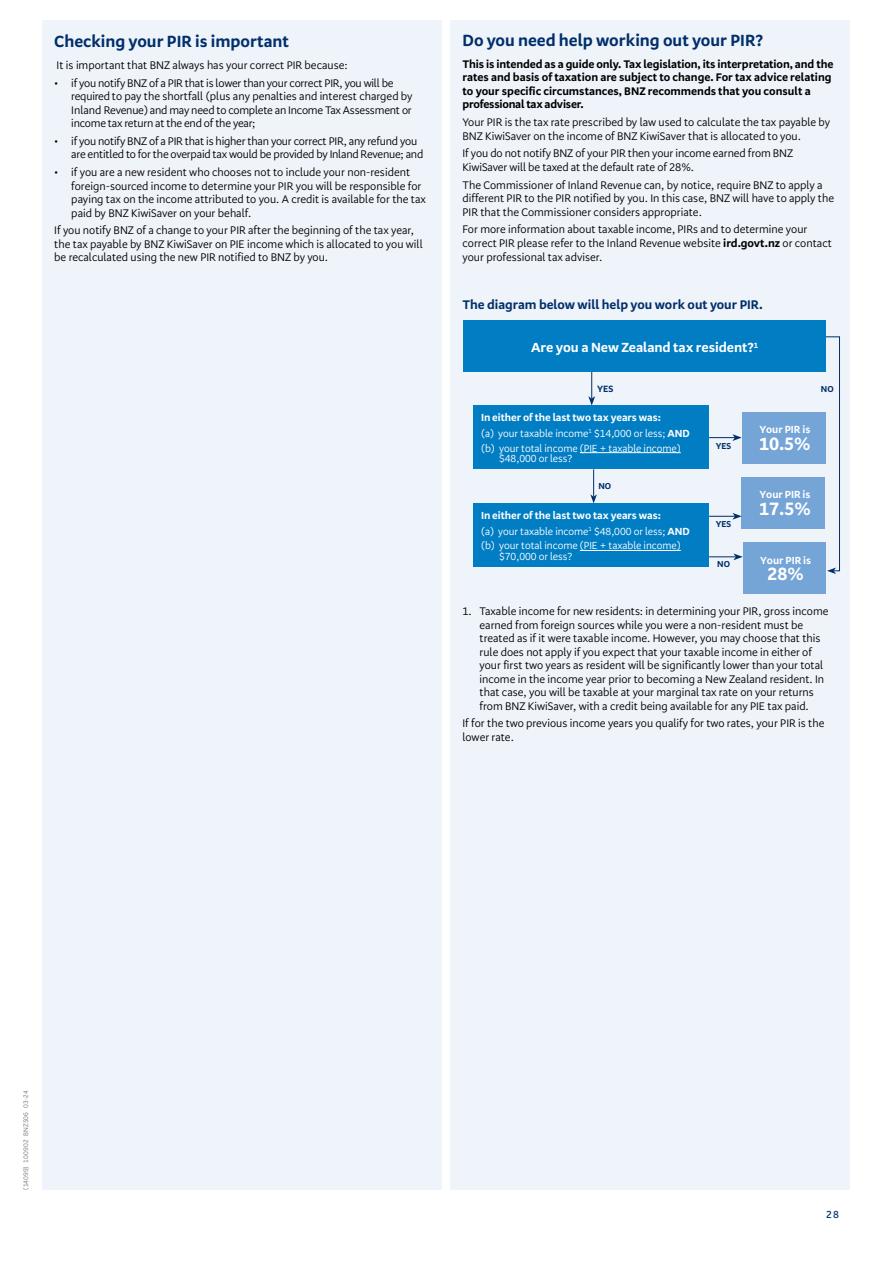
<style>
.page{position:relative;width:893px;height:1263px;background:#fff}
.page>*{position:absolute;margin:0;border:0;box-sizing:border-box;transform-origin:0 0}
.t1{font:700 18.3px "Serrano Pro";color:#fff}
.t2{font:700 18.15px "Serrano Pro";color:#fff}
.t3{font:700 16.5px "Serrano Pro";color:#002f6b}
.t4{font:700 13.5px "Serrano Pro";letter-spacing:-.005em;color:#fff}
.t5{font:700 12.75px "Serrano Pro";color:#002f6b}
.t6{font:11.25px/13.5px "Serrano Pro";color:#000}
.t7{font:11.25px/13.5px "Serrano Pro";letter-spacing:-.02em;color:#000}
.t8{font:700 11.25px/13.5px "Serrano Pro";letter-spacing:-.005em;color:#000}
.t9{font:700 10.5px/15.9px "Serrano Pro";letter-spacing:-.005em;color:#fff}
.t10{font:10.5px/10.5px "Serrano Pro";letter-spacing:-.005em;color:#fff}
.t11{font:600 10.5px "Serrano Pro";color:#002f6b}
.t12{font:700 9.3px "Serrano Pro";color:#002f6b}
.t13{font:700 8.85px "Serrano Pro";letter-spacing:-.005em;color:#002f6b}
.t14{font:6.75px "Serrano Pro";letter-spacing:.02em;color:#77787b}
.s1{font-weight:700}
.s2{font-weight:400}
</style>
<div class="page">
<div style="left:450px;top:20px;width:399px;height:1170px;background:#eff3fa"></div>
<div style="left:42px;top:20px;width:399px;height:1170px;background:#eff3fa"></div>
<svg style="left:588px;top:371px;width:7px;height:35px"></svg>
<div style="left:742px;top:412px;width:83px;height:51px;background:#75a4d7"></div>
<div style="left:742px;top:477px;width:83px;height:51px;background:#75a4d7"></div>
<svg style="left:709px;top:434px;width:33px;height:7px"></svg>
<svg style="left:709px;top:513px;width:33px;height:7px"></svg>
<svg style="left:709px;top:553px;width:34px;height:7px"></svg>
<div style="left:473px;top:406px;width:236px;height:63px;background:#007dc3"></div>
<hr style="left:580px;top:452px;width:101px;height:1px;background:#fff">
<div style="left:473px;top:503px;width:236px;height:64px;background:#007dc3"></div>
<hr style="left:580px;top:550px;width:101px;height:1px;background:#fff">
<svg style="left:590px;top:469px;width:7px;height:34px"></svg>
<div style="left:743px;top:542px;width:82px;height:52px;background:#75a4d7"></div>
<svg style="left:815px;top:336px;width:25px;height:238px"></svg>
<div style="left:463px;top:320px;width:363px;height:51px;background:#007dc3"></div>
<h3 class="t3" style="left:54px;top:32px;width:236px">Checking your PIR is important</h3>
<p class="t6" style="left:57px;top:59px;width:293px">It is important that BNZ always has your correct PIR because:</p>
<p class="t7" style="left:71px;top:76px;width:343px;text-indent:-17px">• if you notify BNZ of a PIR that is lower than your correct PIR, you will be required to pay the shortfall (plus any penalties and interest charged by Inland Revenue) and may need to complete an Income Tax Assessment or income tax return at the end of the year;</p>
<p class="t7" style="left:71px;top:135px;width:353px;text-indent:-17px">• if you notify BNZ of a PIR that is higher than your correct PIR, any refund you are entitled to for the overpaid tax would be provided by Inland Revenue; and</p>
<p class="t6" style="left:71px;top:166px;width:356px;text-indent:-17px">• if you are a new resident who chooses not to include your non-resident foreign-sourced income to determine your PIR you will be responsible for paying tax on the income attributed to you. A credit is available for the tax paid by BNZ KiwiSaver on your behalf.</p>
<p class="t6" style="left:54px;top:224px;width:370px">If you notify BNZ of a change to your PIR after the beginning of the tax year, the tax payable by BNZ KiwiSaver on PIE income which is allocated to you will be recalculated using the new PIR notified to BNZ by you.</p>
<h3 class="t3" style="left:462px;top:31px;width:302px">Do you need help working out your PIR?</h3>
<p class="t8" style="left:462px;top:58px;width:372px">This is intended as a guide only. Tax legislation, its interpretation, and the rates and basis of taxation are subject to change. For tax advice relating to your specific circumstances, BNZ recommends that you consult a professional tax adviser.</p>
<p class="t6" style="left:462px;top:116px;width:369px">Your PIR is the tax rate prescribed by law used to calculate the tax payable by<br>BNZ KiwiSaver on the income of BNZ KiwiSaver that is allocated to you.</p>
<p class="t6" style="left:462px;top:147px;width:332px">If you do not notify BNZ of your PIR then your income earned from BNZ<br>KiwiSaver will be taxed at the default rate of 28%.</p>
<p class="t6" style="left:462px;top:178px;width:373px">The Commissioner of Inland Revenue can, by notice, require BNZ to apply a different PIR to the PIR notified by you. In this case, BNZ will have to apply the<br>PIR that the Commissioner considers appropriate.</p>
<p class="t6" style="left:462px;top:223px;width:371px">For more information about taxable income, PIRs and to determine your correct PIR please refer to the Inland Revenue website <span class="s1">ird.govt.nz</span> or contact your professional tax adviser.</p>
<p class="t5" style="left:462px;top:297px;width:302px">The diagram below will help you work out your PIR.</p>
<p class="t4" style="left:531px;top:340px;width:229px">Are you a New Zealand tax resident?<sup>1</sup></p>
<p class="t12" style="left:597px;top:384px;width:18px">YES</p>
<p class="t9" style="left:481px;top:410px;width:210px">In either of the last two tax years was:<br><span class="s2">(a) your taxable income</span><sup>1</sup> <span class="s2">$14,000 or less;</span> AND</p>
<p class="t10" style="left:499px;top:443px;width:183px;text-indent:-18px">(b) your total income (PIE + taxable income) $48,000 or less?</p>
<p class="t13" style="left:598px;top:481px;width:14px">NO</p>
<p class="t9" style="left:481px;top:507px;width:210px">In either of the last two tax years was:<br><span class="s2">(a) your taxable income</span><sup>1</sup> <span class="s2">$48,000 or less;</span> AND</p>
<p class="t10" style="left:499px;top:541px;width:183px;text-indent:-18px">(b) your total income (PIE + taxable income) $70,000 or less?</p>
<p class="t13" style="left:716px;top:441px;width:17px">YES</p>
<p class="t13" style="left:716px;top:518px;width:17px">YES</p>
<p class="t13" style="left:717px;top:559px;width:14px">NO</p>
<p class="t13" style="left:821px;top:384px;width:14px">NO</p>
<p class="t9" style="left:759px;top:422px;width:53px">Your PIR is</p>
<h1 class="t1" style="left:759px;top:433px;width:53px">10.5%</h1>
<p class="t9" style="left:759px;top:487px;width:53px">Your PIR is</p>
<h1 class="t1" style="left:759px;top:498px;width:53px">17.5%</h1>
<p class="t9" style="left:760px;top:552px;width:53px">Your PIR is</p>
<h2 class="t2" style="left:767px;top:563px;width:38px">28%</h2>
<p class="t6" style="left:479px;top:605px;width:350px;text-indent:-17px">1. Taxable income for new residents: in determining your PIR, gross income earned from foreign sources while you were a non-resident must be treated as if it were taxable income. However, you may choose that this rule does not apply if you expect that your taxable income in either of your first two years as resident will be significantly lower than your total income in the income year prior to becoming a New Zealand resident. In that case, you will be taxable at your marginal tax rate on your returns from BNZ KiwiSaver, with a credit being available for any PIE tax paid.</p>
<p class="t6" style="left:462px;top:717px;width:363px">If for the two previous income years you qualify for two rates, your PIR is the lower rate.</p>
<p class="t14" style="left:22px;top:1190px;width:101px;rotate:-90deg">(14099) 100902 BNZ506 03-24</p>
<p class="t11" style="left:826px;top:1209px;width:14px">28</p>
</div>
